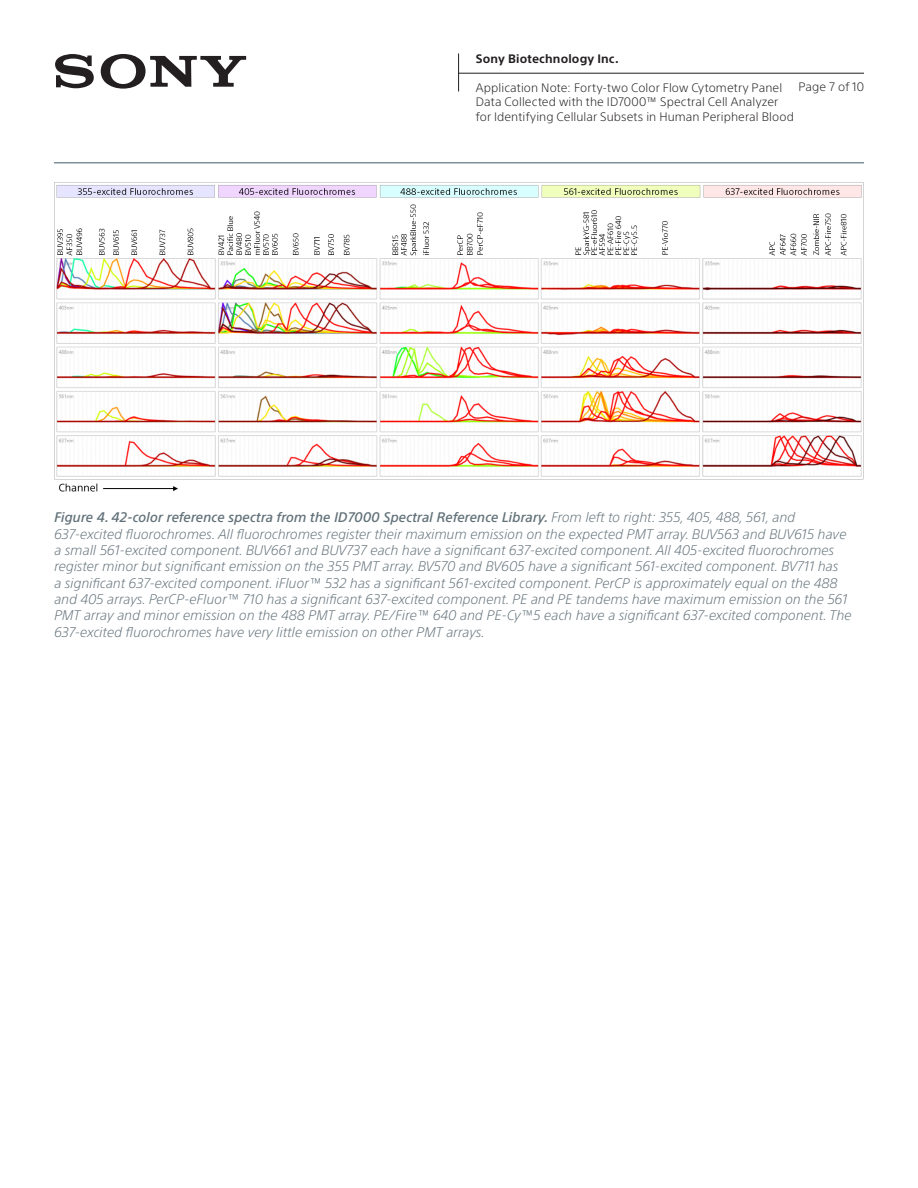
<style>
.page{position:relative;width:918px;height:1188px;background:#fff}
.page>*{position:absolute;margin:0;border:0;box-sizing:border-box;transform-origin:0 0}
.t1{font:italic 300 13.65px/16.4px "SST";color:#627179}
.t2{font:300 12px/14.4px "SST";letter-spacing:.01em;color:#231f20}
.t3{font:700 12px "SST";letter-spacing:.015em;color:#231f20}
.s1{font-weight:500}
</style>
<div class="page">
<hr style="left:458px;top:73px;width:406px;height:1px;background:#231f20">
<hr style="left:458px;top:53px;width:1px;height:38px;background:#231f20">
<svg style="left:55px;top:54px;width:39px;height:34px"></svg>
<svg style="left:101px;top:54px;width:145px;height:35px"></svg>
<img style="left:54px;top:182px;width:810px;height:310px">
<hr style="left:54px;top:162px;width:810px;height:2px;background:#7f919a">
<p class="t3" style="left:476px;top:52px;width:144px">Sony Biotechnology Inc.</p>
<p class="t2" style="left:476px;top:80px;width:319px">Application Note: Forty-two Color Flow Cytometry Panel<br>Data Collected with the ID7000™ Spectral Cell Analyzer for Identifying Cellular Subsets in Human Peripheral Blood</p>
<p class="t2" style="left:799px;top:79px;width:67px">Page 7 of 10</p>
<p class="t1" style="left:54px;top:509px;width:799px"><span class="s1">Figure 4. 42-color reference spectra from the ID7000 Spectral Reference Library.</span> From left to right: 355, 405, 488, 561, and 637-excited fluorochromes. All fluorochromes register their maximum emission on the expected PMT array. BUV563 and BUV615 have a small 561-excited component. BUV661 and BUV737 each have a significant 637-excited component. All 405-excited fluorochromes register minor but significant emission on the 355 PMT array. BV570 and BV605 have a significant 561-excited component. BV711 has<br>a significant 637-excited component. iFluor™ 532 has a significant 561-excited component. PerCP is approximately equal on the 488 and 405 arrays. PerCP-eFluor™ 710 has a significant 637-excited component. PE and PE tandems have maximum emission on the 561<br>PMT array and minor emission on the 488 PMT array. PE/Fire™ 640 and PE-Cy™5 each have a significant 637-excited component. The 637-excited fluorochromes have very little emission on other PMT arrays.</p>
</div>
